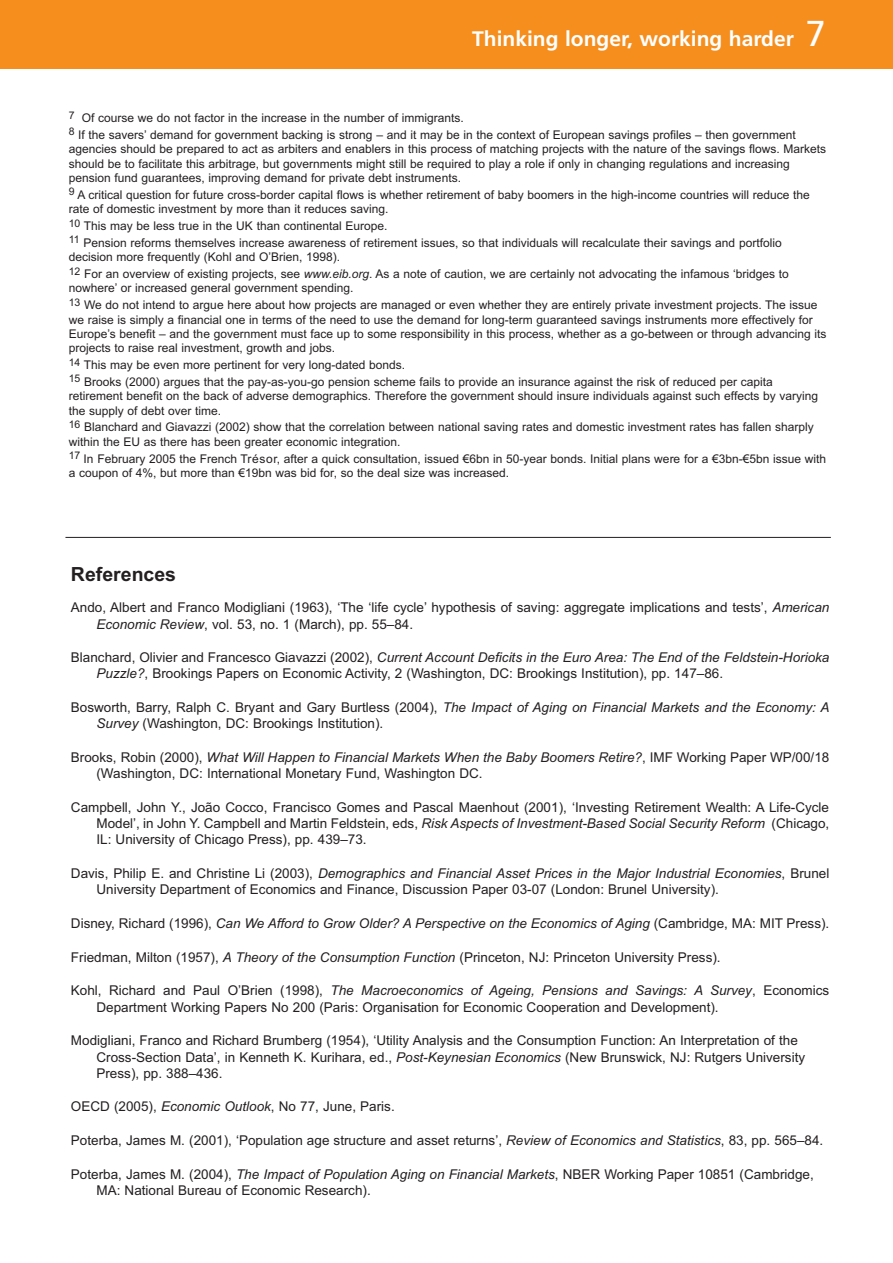
<style>
.page{position:relative;width:893px;height:1263px;background:#fff}
.page>*{position:absolute;margin:0;border:0;box-sizing:border-box;transform-origin:0 0}
.t1{font:700 21px "Frutiger";color:#fff}
.t2{font:700 19.5px "Arial";color:#231f20}
.t3{font:13.5px/16.2px "Arial";color:#231f20}
.t4{font:italic 13.5px "Arial";color:#231f20}
.t5{font:12px/14.4px "Arial";color:#231f20}
.s1{font-weight:400;font-size:36px}
.s2{font-style:italic}
.s3{font-style:normal}
</style>
<div class="page">
<div style="left:0;top:0;width:893px;height:68px;background:#f68e1e"></div>
<hr style="left:65px;top:537px;width:766px;height:1px;background:#231f20">
<h1 class="t1" style="left:472px;top:30px;width:355px">Thinking longer, working harder <span class="s1">7</span></h1>
<p class="t5" style="left:69px;top:110px;width:729px;line-height:16.8px"><sup>7</sup> Of course we do not factor in the increase in the number of immigrants.<br><sup>8</sup> If the savers’ demand for government backing is strong – and it may be in the context of European savings profiles – then government</p>
<p class="t5" style="left:69px;top:142px;width:759px">agencies should be prepared to act as arbiters and enablers in this process of matching projects with the nature of the savings flows. Markets should be to facilitate this arbitrage, but governments might still be required to play a role if only in changing regulations and increasing pension fund guarantees, improving demand for private debt instruments.</p>
<p class="t5" style="left:69px;top:187px;width:743px"><sup>9</sup> A critical question for future cross-border capital flows is whether retirement of baby boomers in the high-income countries will reduce the rate of domestic investment by more than it reduces saving.</p>
<p class="t5" style="left:69px;top:217px;width:714px;line-height:16.8px"><sup>10</sup> This may be less true in the UK than continental Europe.<br><sup>11</sup> Pension reforms themselves increase awareness of retirement issues, so that individuals will recalculate their savings and portfolio</p>
<p class="t5" style="left:69px;top:249px;width:722px;line-height:16.8px">decision more frequently (Kohl and O’Brien, 1998).<br><sup>12</sup> For an overview of existing projects, see <span class="s2">www.eib.org</span>. As a note of caution, we are certainly not advocating the infamous ‘bridges to</p>
<p class="t5" style="left:69px;top:280px;width:750px;line-height:16.8px">nowhere’ or increased general government spending.<br><sup>13</sup> We do not intend to argue here about how projects are managed or even whether they are entirely private investment projects. The issue</p>
<p class="t5" style="left:69px;top:312px;width:759px">we raise is simply a financial one in terms of the need to use the demand for long-term guaranteed savings instruments more effectively for<br>Europe’s benefit – and the government must face up to some responsibility in this process, whether as a go-between or through advancing its projects to raise real investment, growth and jobs.</p>
<p class="t5" style="left:69px;top:357px;width:706px;line-height:16.8px"><sup>14</sup> This may be even more pertinent for very long-dated bonds.<br><sup>15</sup> Brooks (2000) argues that the pay-as-you-go pension scheme fails to provide an insurance against the risk of reduced per capita</p>
<p class="t5" style="left:69px;top:389px;width:751px">retirement benefit on the back of adverse demographics. Therefore the government should insure individuals against such effects by varying the supply of debt over time.</p>
<p class="t5" style="left:69px;top:420px;width:747px"><sup>16</sup> Blanchard and Giavazzi (2002) show that the correlation between national saving rates and domestic investment rates has fallen sharply within the EU as there has been greater economic integration.</p>
<p class="t5" style="left:69px;top:451px;width:759px"><sup>17</sup> In February 2005 the French Trésor, after a quick consultation, issued €6bn in 50-year bonds. Initial plans were for a €3bn-€5bn issue with a coupon of 4%, but more than €19bn was bid for, so the deal size was increased.</p>
<h2 class="t2" style="left:71px;top:563px;width:107px">References</h2>
<p class="t3" style="left:96px;top:600px;width:734px;text-indent:-26px">Ando, Albert and Franco Modigliani (1963), ‘The ‘life cycle’ hypothesis of saving: aggregate implications and tests’, <span class="s2">American<br>Economic Review</span>, vol. 53, no. 1 (March), pp. 55–84.</p>
<p class="t3" style="left:96px;top:649px;width:734px;text-indent:-26px">Blanchard, Olivier and Francesco Giavazzi (2002), <span class="s2">Current Account Deficits in the Euro Area: The End of the Feldstein-Horioka<br>Puzzle?</span>, Brookings Papers on Economic Activity, 2 (Washington, DC: Brookings Institution), pp. 147–86.</p>
<p class="t3" style="left:96px;top:699px;width:734px;text-indent:-26px">Bosworth, Barry, Ralph C. Bryant and Gary Burtless (2004), <span class="s2">The Impact of Aging on Financial Markets and the Economy: A<br>Survey</span> (Washington, DC: Brookings Institution).</p>
<p class="t3" style="left:96px;top:749px;width:734px;text-indent:-26px">Brooks, Robin (2000), <span class="s2">What Will Happen to Financial Markets When the Baby Boomers Retire?</span>, IMF Working Paper WP/00/18 (Washington, DC: International Monetary Fund, Washington DC.</p>
<p class="t3" style="left:96px;top:799px;width:734px;text-align:justify;text-indent:-26px">Campbell, John Y., João Cocco, Francisco Gomes and Pascal Maenhout (2001), ‘Investing Retirement Wealth: A Life-Cycle Model’, in John Y. Campbell and Martin Feldstein, eds, <span class="s2">Risk Aspects of Investment-Based Social Security Reform</span> (Chicago, IL: University of Chicago Press), pp. 439–73.</p>
<p class="t3" style="left:96px;top:865px;width:734px;text-indent:-26px">Davis, Philip E. and Christine Li (2003), <span class="s2">Demographics and Financial Asset Prices in the Major Industrial Economies</span>, Brunel<br>University Department of Economics and Finance, Discussion Paper 03-07 (London: Brunel University).</p>
<p class="t4" style="left:71px;top:915px;width:760px"><span class="s3">Disney, Richard (1996),</span> Can We Afford to Grow Older? A Perspective on the Economics of Aging <span class="s3">(Cambridge, MA: MIT Press).</span></p>
<p class="t3" style="left:71px;top:949px;width:651px">Friedman, Milton (1957), <span class="s2">A Theory of the Consumption Function</span> (Princeton, NJ: Princeton University Press).</p>
<p class="t3" style="left:96px;top:983px;width:734px;text-indent:-26px">Kohl, Richard and Paul O’Brien (1998), <span class="s2">The Macroeconomics of Ageing, Pensions and Savings: A Survey</span>, Economics<br>Department Working Papers No 200 (Paris: Organisation for Economic Cooperation and Development).</p>
<p class="t3" style="left:96px;top:1032px;width:710px;text-indent:-26px">Modigliani, Franco and Richard Brumberg (1954), ‘Utility Analysis and the Consumption Function: An Interpretation of the<br>Cross-Section Data’, in Kenneth K. Kurihara, ed., <span class="s2">Post-Keynesian Economics</span> (New Brunswick, NJ: Rutgers University<br>Press), pp. 388–436.</p>
<p class="t3" style="left:71px;top:1099px;width:325px">OECD (2005), <span class="s2">Economic Outlook</span>, No 77, June, Paris.</p>
<p class="t3" style="left:71px;top:1132px;width:754px">Poterba, James M. (2001), ‘Population age structure and asset returns’, <span class="s2">Review of Economics and Statistics</span>, 83, pp. 565–84.</p>
<p class="t3" style="left:96px;top:1166px;width:719px;text-indent:-26px">Poterba, James M. (2004), <span class="s2">The Impact of Population Aging on Financial Markets</span>, NBER Working Paper 10851 (Cambridge,<br>MA: National Bureau of Economic Research).</p>
</div>
